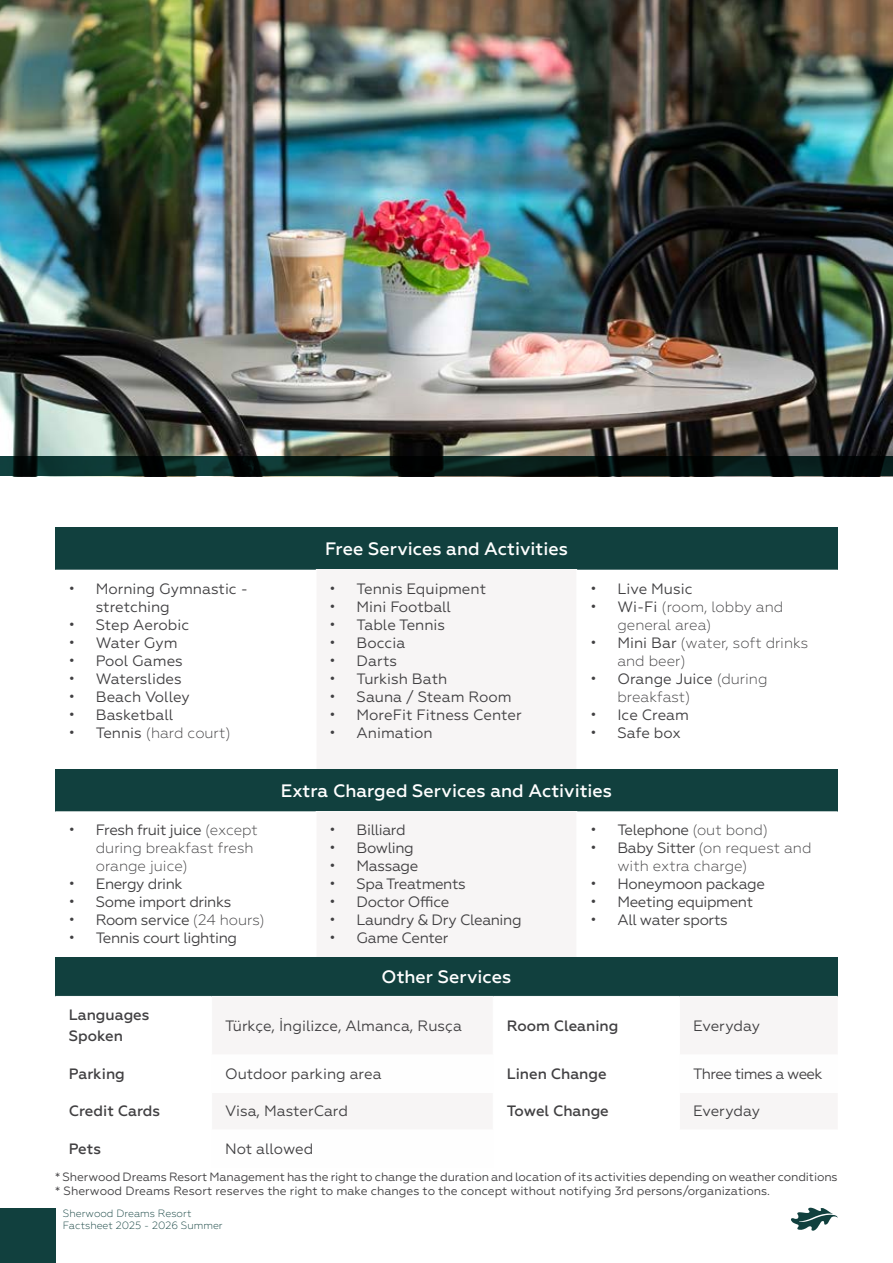
<style>
.page{position:relative;width:893px;height:1263px;background:#fff}
.page>*{position:absolute;margin:0;border:0;box-sizing:border-box;transform-origin:0 0}
.t1{font:500 18px "Geometria";color:#fff}
.t2{font:15px/18px "Geometria";letter-spacing:-.005em;color:#414042}
.t3{font:15px "Geometria";letter-spacing:-.025em;color:#414042}
.t4{font:300 15px/18px "Geometria";color:#414042}
.t5{font:500 15px/21px "Geometria";color:#414042}
.t6{font:15px "Geometria";letter-spacing:-.04em;color:#414042}
.t7{font:12px/14.4px "Geometria";letter-spacing:-.01em;color:#414042}
.t8{font:300 10.5px/12.6px "Geometria";color:#11403e}
.s1{font-weight:400}
.s2{font-weight:300}
</style>
<div class="page">
<div style="left:55px;top:528px;width:783px;height:42px;background:#11403e"></div>
<div style="left:316px;top:570px;width:261px;height:199px;background:#f7f5f5"></div>
<hr style="left:316px;top:570px;width:1px;height:199px;background:#fff">
<hr style="left:576px;top:570px;width:1px;height:199px;background:#fff">
<div style="left:55px;top:769px;width:783px;height:42px;background:#11403e"></div>
<svg style="left:55px;top:811px;width:783px;height:1px"></svg>
<div style="left:316px;top:811px;width:261px;height:146px;background:#f7f5f5"></div>
<hr style="left:316px;top:811px;width:1px;height:146px;background:#fff">
<hr style="left:576px;top:811px;width:1px;height:146px;background:#fff">
<div style="left:55px;top:957px;width:783px;height:39px;background:#11403e"></div>
<img style="left:0;top:0;width:893px;height:456px">
<svg style="left:0;top:456px;width:893px;height:20px;background:#061a17"></svg>
<div style="left:0;top:1208px;width:55px;height:55px;background:#11403e"></div>
<svg style="left:791px;top:1207px;width:47px;height:24px"></svg>
<p class="t2" style="left:96px;top:579px;width:154px;text-indent:-27px">• Morning Gymnastic - stretching</p>
<p class="t2" style="left:69px;top:615px;width:122px">• Step Aerobic</p>
<p class="t2" style="left:69px;top:633px;width:110px">• Water Gym</p>
<p class="t2" style="left:69px;top:651px;width:116px">• Pool Games</p>
<p class="t2" style="left:69px;top:669px;width:114px">• Waterslides</p>
<p class="t2" style="left:69px;top:687px;width:123px">• Beach Volley</p>
<p class="t2" style="left:69px;top:705px;width:106px">• Basketball</p>
<p class="t4" style="left:69px;top:723px;width:164px"><span class="s1">• Tennis</span> (hard court)</p>
<p class="t4" style="left:96px;top:821px;width:164px;text-indent:-27px"><span class="s1">• Fresh fruit juice</span> (except during breakfast fresh orange juice)</p>
<p class="t3" style="left:69px;top:875px;width:115px">• Energy drink</p>
<p class="t3" style="left:69px;top:893px;width:164px">• Some import drinks</p>
<p class="t3" style="left:69px;top:911px;width:198px">• Room service <span class="s2">(24 hours)</span></p>
<p class="t3" style="left:69px;top:929px;width:170px">• Tennis court lighting</p>
<p class="t1" style="left:325px;top:538px;width:244px">Free Services and Activities</p>
<p class="t2" style="left:330px;top:579px;width:158px">• Tennis Equipment</p>
<p class="t2" style="left:330px;top:597px;width:123px">• Mini Football</p>
<p class="t2" style="left:330px;top:615px;width:117px">• Table Tennis</p>
<p class="t2" style="left:330px;top:633px;width:77px">• Boccia</p>
<p class="t2" style="left:330px;top:651px;width:69px">• Darts</p>
<p class="t2" style="left:330px;top:669px;width:119px">• Turkish Bath</p>
<p class="t2" style="left:330px;top:687px;width:183px">• Sauna / Steam Room</p>
<p class="t2" style="left:330px;top:705px;width:194px">• MoreFit Fitness Center</p>
<p class="t2" style="left:330px;top:723px;width:105px">• Animation</p>
<p class="t2" style="left:590px;top:579px;width:104px">• Live Music</p>
<p class="t4" style="left:617px;top:597px;width:167px;text-indent:-27px"><span class="s1">• Wi-Fi</span> (room, lobby and general area)</p>
<p class="t4" style="left:617px;top:633px;width:192px;text-indent:-27px"><span class="s1">• Mini Bar</span> (water, soft drinks and beer)</p>
<p class="t4" style="left:617px;top:669px;width:152px;text-indent:-27px"><span class="s1">• Orange Juice</span> (during breakfast)</p>
<p class="t2" style="left:590px;top:705px;width:100px">• Ice Cream</p>
<p class="t2" style="left:590px;top:723px;width:92px">• Safe box</p>
<p class="t1" style="left:281px;top:780px;width:333px">Extra Charged Services and Activities</p>
<p class="t3" style="left:330px;top:821px;width:78px">• Billiard</p>
<p class="t3" style="left:330px;top:839px;width:86px">• Bowling</p>
<p class="t3" style="left:330px;top:857px;width:90px">• Massage</p>
<p class="t3" style="left:330px;top:875px;width:138px">• Spa Treatments</p>
<p class="t3" style="left:330px;top:893px;width:121px">• Doctor Office</p>
<p class="t3" style="left:330px;top:911px;width:193px">• Laundry &amp; Dry Cleaning</p>
<p class="t3" style="left:330px;top:929px;width:120px">• Game Center</p>
<p class="t1" style="left:382px;top:966px;width:131px">Other Services</p>
<p class="t3" style="left:590px;top:821px;width:179px">• Telephone <span class="s2">(out bond)</span></p>
<p class="t4" style="left:617px;top:839px;width:196px;text-indent:-27px"><span class="s1">• Baby Sitter</span> (on request and with extra charge)</p>
<p class="t3" style="left:590px;top:875px;width:176px">• Honeymoon package</p>
<p class="t3" style="left:590px;top:893px;width:164px">• Meeting equipment</p>
<p class="t3" style="left:590px;top:911px;width:139px">• All water sports</p>
<p class="t5" style="left:69px;top:1005px;width:82px">Languages<br>Spoken</p>
<p class="t2" style="left:225px;top:1017px;width:238px">Türkçe, İngilizce, Almanca, Rusça</p>
<p class="t5" style="left:507px;top:1015px;width:113px">Room Cleaning</p>
<p class="t2" style="left:693px;top:1017px;width:69px">Everyday</p>
<p class="t5" style="left:69px;top:1063px;width:58px">Parking</p>
<p class="t2" style="left:225px;top:1065px;width:158px">Outdoor parking area</p>
<p class="t5" style="left:507px;top:1063px;width:101px">Linen Change</p>
<p class="t6" style="left:693px;top:1065px;width:131px">Three times a week</p>
<p class="t5" style="left:69px;top:1101px;width:93px">Credit Cards</p>
<p class="t2" style="left:225px;top:1102px;width:124px">Visa, MasterCard</p>
<p class="t5" style="left:507px;top:1101px;width:104px">Towel Change</p>
<p class="t2" style="left:693px;top:1102px;width:69px">Everyday</p>
<p class="t5" style="left:69px;top:1138px;width:34px">Pets</p>
<p class="t2" style="left:225px;top:1140px;width:90px">Not allowed</p>
<p class="t7" style="left:55px;top:1169px;width:784px">* Sherwood Dreams Resort Management has the right to change the duration and location of its activities depending on weather conditions * Sherwood Dreams Resort reserves the right to make changes to the concept without notifying 3rd persons/organizations.</p>
<p class="t8" style="left:63px;top:1206px;width:161px">Sherwood Dreams Resort<br>Factsheet 2025 - 2026 Summer</p>
</div>
